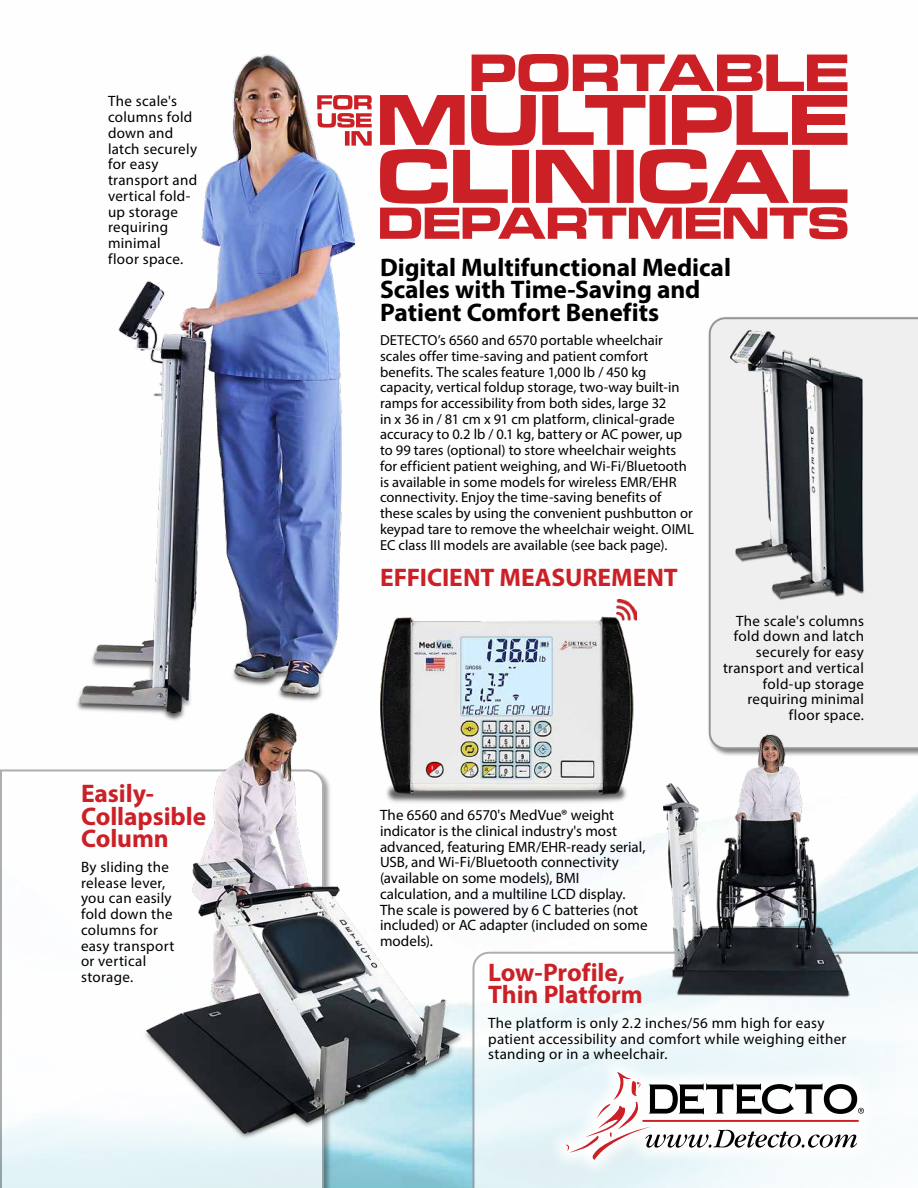
<style>
.page{position:relative;width:918px;height:1188px;background:#fff}
.page>*{position:absolute;margin:0;border:0;box-sizing:border-box;transform-origin:0 0}
.t1{font:700 25.5px/22.5px "Myriad Pro";letter-spacing:-.005em;color:#000}
.t2{font:700 25.5px/22.5px "Myriad Pro";letter-spacing:-.005em;color:#cc2027}
.t3{font:15px/15.8px "Myriad Pro";letter-spacing:.015em;color:#000}
.t4{font:14.55px/15.8px "Myriad Pro";color:#000}
</style>
<div class="page">
<img style="left:331px;top:236px;width:587px;height:952px">
<div style="left:708px;top:316px;width:210px;height:434px;background:#efeff0"></div>
<svg style="left:0;top:769px;width:325px;height:419px"></svg>
<svg style="left:472px;top:951px;width:446px;height:237px"></svg>
<div style="left:547px;top:1054px;width:336px;height:124px;background:#ecf7fa"></div>
<svg style="left:566px;top:1072px;width:298px;height:88px"></svg>
<img style="left:380px;top:600px;width:257px;height:205px">
<img style="left:664px;top:735px;width:185px;height:263px">
<img style="left:76px;top:54px;width:278px;height:659px">
<img style="left:731px;top:331px;width:133px;height:269px">
<img style="left:141px;top:709px;width:323px;height:432px">
<svg style="left:380px;top:54px;width:468px;height:185px"></svg>
<svg style="left:317px;top:95px;width:55px;height:51px"></svg>
<p class="t3" style="left:108px;top:93px;width:91px">The scale's columns fold down and latch securely for easy transport and vertical fold&shy;up storage requiring minimal<br>floor space.</p>
<h1 class="t2" style="left:81px;top:781px;width:127px">Easily-<br>Collapsible<br>Column</h1>
<p class="t3" style="left:81px;top:859px;width:95px">By sliding the release lever, you can easily fold down the columns for easy transport or vertical storage.</p>
<h1 class="t1" style="left:380px;top:255px;width:352px">Digital Multifunctional Medical<br>Scales with Time-Saving and<br>Patient Comfort Benefits</h1>
<p class="t4" style="left:380px;top:332px;width:315px">DETECTO’s 6560 and 6570 portable wheelchair scales offer time-saving and patient comfort benefits. The scales feature 1,000 lb / 450 kg capacity, vertical foldup storage, two-way built-in ramps for accessibility from both sides, large 32<br>in x 36 in / 81 cm x 91 cm platform, clinical-grade accuracy to 0.2 lb / 0.1 kg, battery or AC power, up to 99 tares (optional) to store wheelchair weights for efficient patient weighing, and Wi-Fi/Bluetooth is available in some models for wireless EMR/EHR connectivity. Enjoy the time-saving benefits of these scales by using the convenient pushbutton or keypad tare to remove the wheelchair weight. OIML EC class III models are available (see back page).</p>
<h1 class="t2" style="left:380px;top:565px;width:299px">EFFICIENT MEASUREMENT</h1>
<p class="t3" style="left:380px;top:807px;width:269px">The 6560 and 6570's MedVue® weight indicator is the clinical industry's most advanced, featuring EMR/EHR-ready serial, USB, and Wi-Fi/Bluetooth connectivity (available on some models), BMI calculation, and a multiline LCD display.<br>The scale is powered by 6 C batteries (not included) or AC adapter (included on some models).</p>
<p class="t3" style="left:723px;top:612px;width:143px;text-align:right">The scale's columns fold down and latch securely for easy transport and vertical fold-up storage requiring minimal floor space.</p>
<h1 class="t2" style="left:488px;top:960px;width:156px">Low-Profile,<br>Thin Platform</h1>
<p class="t3" style="left:488px;top:1015px;width:360px">The platform is only 2.2 inches/56 mm high for easy patient accessibility and comfort while weighing either standing or in a wheelchair.</p>
</div>
